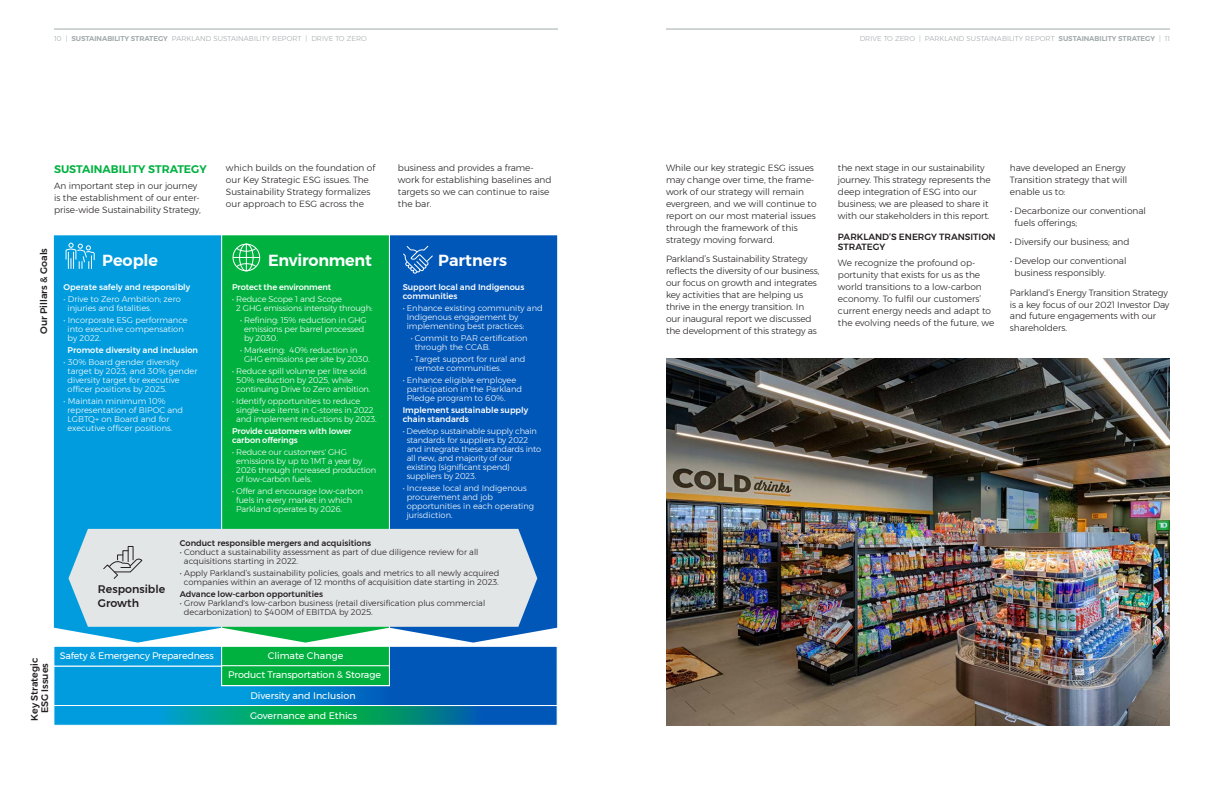
<style>
.page{position:relative;width:1224px;height:792px;background:#fff}
.page>*{position:absolute;margin:0;border:0;box-sizing:border-box;transform-origin:0 0}
.t1{font:600 16px "Montserrat";color:#fff}
.t2{font:600 11px "Montserrat";color:#00b140}
.t3{font:500 11px/14px "Montserrat";color:#231f20}
.t4{font:9.5px/18.9px "Montserrat";letter-spacing:-.01em;color:#fff;text-align:center}
.t5{font:500 9.5px/10.5px "Montserrat";color:#231f20;text-align:center}
.body{font:300 9px/12px "Montserrat";color:#231f20}
.H3_copy{font:500 9px/10px "Montserrat";color:#231f20}
.t6{font:300 8.2px/9px "Montserrat";letter-spacing:-.015em;color:#fff}
.t7{font:300 8.2px/9px "Montserrat";color:#231f20}
.t8{font:500 8.2px/9px "Montserrat";color:#fff}
.t9{font:500 8.2px "Montserrat";color:#231f20}
.t10{font:300 7px "Montserrat";letter-spacing:.01em;color:#a2aaad}
.s1{font-weight:600}
</style>
<div class="page">
<hr style="left:54px;top:29px;width:504px;height:1px;background:#a2aaad">
<hr style="left:666px;top:29px;width:504px;height:1px;background:#a2aaad">
<div style="left:390px;top:235px;width:167px;height:408px;background:#0057b8"></div>
<div style="left:54px;top:235px;width:167px;height:408px;background:#009cde"></div>
<svg style="left:65px;top:243px;width:30px;height:26px"></svg>
<div style="left:222px;top:235px;width:167px;height:408px;background:#00b140"></div>
<svg style="left:233px;top:244px;width:27px;height:27px"></svg>
<div style="left:239px;top:244px;width:14px;height:27px;border:1px solid #fff;border-radius:50%"></div>
<svg style="left:402px;top:245px;width:32px;height:29px"></svg>
<svg style="left:53px;top:646px;width:505px;height:80px;background:#0f90ac"></svg>
<div style="left:69px;top:529px;width:468px;height:98px;background:#e3e6e7"></div>
<svg style="left:103px;top:546px;width:40px;height:33px"></svg>
<img style="left:666px;top:359px;width:504px;height:367px">
<p class="t10" style="left:54px;top:33px;width:314px">10 | <span class="s1">SUSTAINABILITY STRATEGY</span> PARKLAND SUSTAINABILITY REPORT | DRIVE TO ZERO</p>
<p class="t10" style="left:860px;top:33px;width:312px">DRIVE TO ZERO | PARKLAND SUSTAINABILITY REPORT <span class="s1">SUSTAINABILITY STRATEGY</span> | 11</p>
<h2 class="t2" style="left:54px;top:160px;width:154px">SUSTAINABILITY STRATEGY</h2>
<p class="body" style="left:54px;top:180px;width:149px">An important step in our journey is the establishment of our enter&shy;prise-wide Sustainability Strategy,</p>
<p class="body" style="left:226px;top:161px;width:151px">which builds on the foundation of our Key Strategic ESG issues. The Sustainability Strategy formalizes our approach to ESG across the</p>
<p class="body" style="left:398px;top:161px;width:155px">business and provides a frame&shy;work for establishing baselines and targets so we can continue to raise the bar.</p>
<p class="t5" style="left:39px;top:334px;width:88px;rotate:-90deg">Our Pillars &amp; Goals</p>
<p class="t1" style="left:102px;top:247px;width:58px">People</p>
<p class="t8" style="left:64px;top:282px;width:128px">Operate safely and responsibly</p>
<p class="t6" style="left:68px;top:294px;width:115px;text-indent:-4px">• Drive to Zero Ambition; zero injuries and fatalities.</p>
<p class="t6" style="left:68px;top:315px;width:122px;text-indent:-4px">• Incorporate ESG performance into executive compensation by 2022.</p>
<p class="t8" style="left:68px;top:345px;width:132px">Promote diversity and inclusion</p>
<p class="t6" style="left:68px;top:357px;width:131px;text-indent:-4px">• 30% Board gender diversity target by 2023, and 30% gender diversity target for executive officer positions by 2025.</p>
<p class="t6" style="left:68px;top:396px;width:117px;text-indent:-4px">• Maintain minimum 10% representation of BIPOC and<br>LGBTQ+ on Board and for executive officer positions.</p>
<p class="t1" style="left:268px;top:247px;width:105px">Environment</p>
<p class="t8" style="left:232px;top:282px;width:101px">Protect the environment</p>
<p class="t6" style="left:236px;top:294px;width:138px;text-indent:-4px">• Reduce Scope 1 and Scope<br>2 GHG emissions intensity through:</p>
<p class="t6" style="left:244px;top:315px;width:124px;text-indent:-4px">• Refining: 15% reduction in GHG emissions per barrel processed by 2030.</p>
<p class="t6" style="left:244px;top:345px;width:127px;text-indent:-4px">• Marketing: 40% reduction in<br>GHG emissions per site by 2030.</p>
<p class="t6" style="left:236px;top:366px;width:136px;text-indent:-4px">• Reduce spill volume per litre sold:<br>50% reduction by 2025, while continuing Drive to Zero ambition.</p>
<p class="t6" style="left:236px;top:396px;width:142px;text-indent:-4px">• Identify opportunities to reduce single-use items in C-stores in 2022 and implement reductions by 2023.</p>
<p class="t8" style="left:232px;top:426px;width:121px">Provide customers with lower carbon offerings</p>
<p class="t6" style="left:236px;top:447px;width:142px;text-indent:-4px">• Reduce our customers' GHG emissions by up to 1MT a year by<br>2026 through increased production of low-carbon fuels.</p>
<p class="t6" style="left:236px;top:486px;width:129px;text-indent:-4px">• Offer and encourage low-carbon fuels in every market in which<br>Parkland operates by 2026.</p>
<p class="t1" style="left:438px;top:247px;width:70px">Partners</p>
<p class="t8" style="left:403px;top:282px;width:123px">Support local and Indigenous communities</p>
<p class="t6" style="left:407px;top:303px;width:138px;text-indent:-4px">• Enhance existing community and<br>Indigenous engagement by implementing best practices:</p>
<p class="t6" style="left:415px;top:333px;width:114px;text-indent:-4px">• Commit to PAR certification through the CCAB.</p>
<p class="t6" style="left:415px;top:354px;width:112px;text-indent:-4px">• Target support for rural and remote communities.</p>
<p class="t6" style="left:407px;top:375px;width:117px;text-indent:-4px">• Enhance eligible employee participation in the Parkland<br>Pledge program to 60%.</p>
<p class="t8" style="left:403px;top:405px;width:127px">Implement sustainable supply chain standards</p>
<p class="t6" style="left:407px;top:426px;width:136px;text-indent:-4px">• Develop sustainable supply chain standards for suppliers by 2022 and integrate these standards into all new, and majority of our existing (significant spend) suppliers by 2023.</p>
<p class="t6" style="left:407px;top:483px;width:129px;text-indent:-4px">• Increase local and Indigenous procurement and job opportunities in each operating jurisdiction.</p>
<p class="t3" style="left:98px;top:582px;width:69px">Responsible<br>Growth</p>
<p class="t9" style="left:180px;top:537px;width:193px">Conduct responsible mergers and acquisitions</p>
<p class="t7" style="left:184px;top:547px;width:296px;text-indent:-4px">• Conduct a sustainability assessment as part of due diligence review for all acquisitions starting in 2022.</p>
<p class="t7" style="left:180px;top:568px;width:321px;text-align:center">• Apply Parkland’s sustainability policies, goals and metrics to all newly acquired companies within an average of 12 months of acquisition date starting in 2023.</p>
<p class="t9" style="left:180px;top:588px;width:145px">Advance low-carbon opportunities</p>
<p class="t7" style="left:184px;top:598px;width:303px;text-indent:-4px">• Grow Parkland's low-carbon business (retail diversification plus commercial decarbonization) to $400M of EBITDA by 2025.</p>
<p class="t5" style="left:29px;top:721px;width:64px;rotate:-90deg">Key Strategic<br>ESG Issues</p>
<p class="t4" style="left:60px;top:646px;width:156px">Safety &amp; Emergency Preparedness</p>
<p class="t4" style="left:228px;top:646px;width:154px">Climate Change<br>Product Transportation &amp; Storage</p>
<p class="t4" style="left:250px;top:706px;width:109px">Governance and Ethics</p>
<p class="t4" style="left:250px;top:686px;width:107px">Diversity and Inclusion</p>
<p class="body" style="left:666px;top:161px;width:152px">While our key strategic ESG issues may change over time, the frame&shy;work of our strategy will remain evergreen, and we will continue to report on our most material issues through the framework of this strategy moving forward.</p>
<p class="body" style="left:666px;top:253px;width:155px">Parkland’s Sustainability Strategy reflects the diversity of our business, our focus on growth and integrates key activities that are helping us thrive in the energy transition. In our inaugural report we discussed the development of this strategy as</p>
<p class="body" style="left:838px;top:161px;width:154px">the next stage in our sustainability journey. This strategy represents the deep integration of ESG into our business; we are pleased to share it with our stakeholders in this report.</p>
<p class="H3_copy" style="left:838px;top:232px;width:159px">PARKLAND’S ENERGY TRANSITION<br>STRATEGY</p>
<p class="body" style="left:838px;top:257px;width:158px">We recognize the profound op&shy;portunity that exists for us as the world transitions to a low-carbon economy. To fulfil our customers’ current energy needs and adapt to the evolving needs of the future, we</p>
<p class="body" style="left:1010px;top:161px;width:119px">have developed an Energy<br>Transition strategy that will enable us to:</p>
<p class="body" style="left:1015px;top:205px;width:133px;text-indent:-5px">• Decarbonize our conventional fuels offerings;</p>
<p class="body" style="left:1010px;top:236px;width:121px">• Diversify our business; and</p>
<p class="body" style="left:1015px;top:255px;width:113px;text-indent:-5px">• Develop our conventional business responsibly.</p>
<p class="body" style="left:1010px;top:286px;width:161px">Parkland’s Energy Transition Strategy is a key focus of our 2021 Investor Day and future engagements with our shareholders.</p>
</div>
